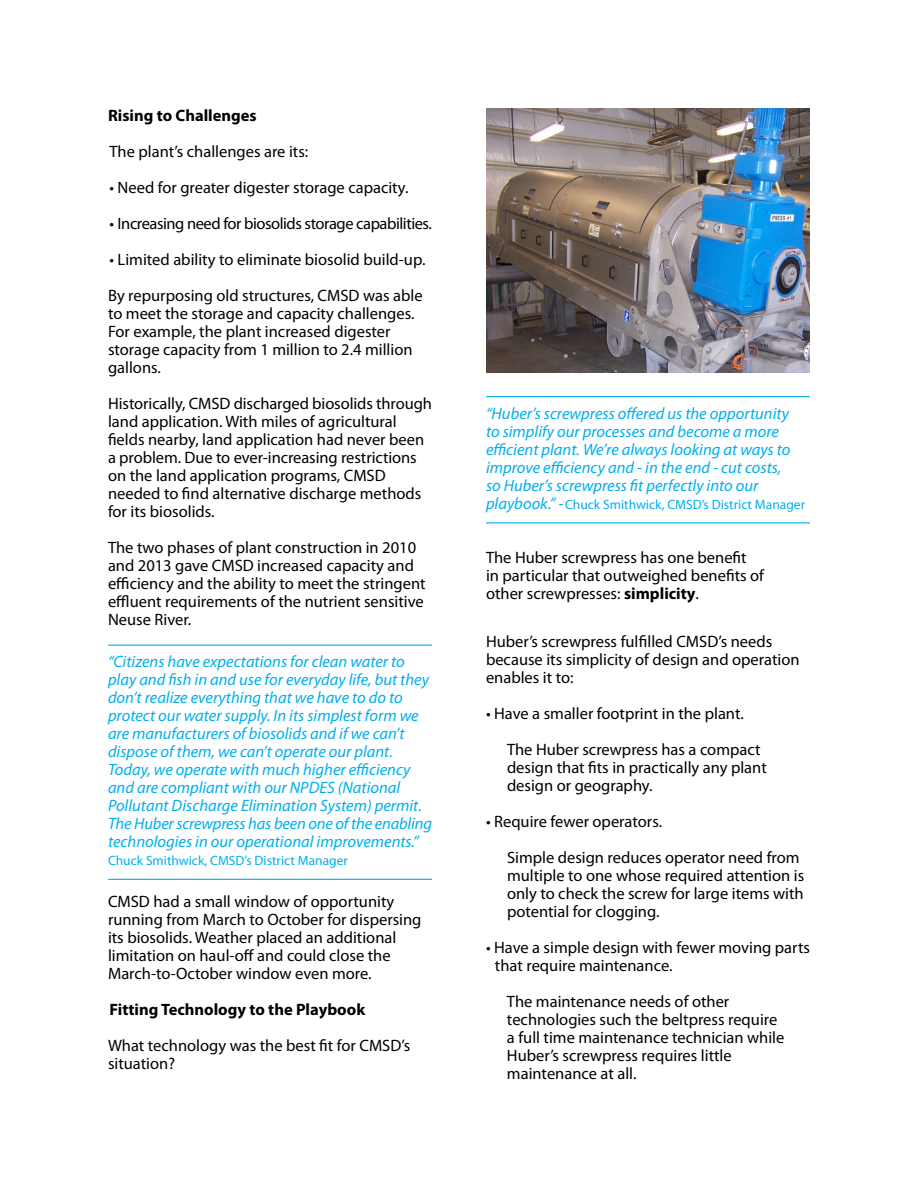
<style>
.page{position:relative;width:918px;height:1188px;background:#fff}
.page>*{position:absolute;margin:0;border:0;box-sizing:border-box;transform-origin:0 0}
.t1{font:16.5px/18px "Myriad Pro";color:#000}
.t2{font:italic 16.5px/18px "Myriad Pro";color:#00aeef}
.t3{font:700 16.5px "Myriad Pro";color:#000}
.t4{font:16.5px "Myriad Pro";letter-spacing:-.025em;color:#000}
.t5{font:13.5px "Myriad Pro";color:#00aeef}
.s1{font-style:italic;font-size:16.5px}
.s2{font-weight:700}
</style>
<div class="page">
<hr style="left:108px;top:645px;width:324px;height:1px;background:#00aeef">
<hr style="left:108px;top:879px;width:324px;height:1px;background:#00aeef">
<hr style="left:486px;top:396px;width:324px;height:1px;background:#00aeef">
<hr style="left:486px;top:522px;width:324px;height:1px;background:#00aeef">
<img style="left:486px;top:109px;width:324px;height:264px">
<p class="t3" style="left:108px;top:105px;width:150px">Rising to Challenges</p>
<p class="t1" style="left:110px;top:142px;width:200px">The plant’s challenges are its:</p>
<p class="t1" style="left:110px;top:178px;width:300px">• Need for greater digester storage capacity.</p>
<p class="t4" style="left:110px;top:214px;width:324px">• Increasing need for biosolids storage capabilities.</p>
<p class="t1" style="left:108px;top:241px;width:319px;line-height:36px">• Limited ability to eliminate biosolid build-up.<br>By repurposing old structures, CMSD was able</p>
<p class="t1" style="left:108px;top:304px;width:308px">to meet the storage and capacity challenges.<br>For example, the plant increased digester storage capacity from 1 million to 2.4 million gallons.</p>
<p class="t1" style="left:108px;top:395px;width:326px">Historically, CMSD discharged biosolids through land application. With miles of agricultural fields nearby, land application had never been a problem. Due to ever-increasing restrictions on the land application programs, CMSD needed to find alternative discharge methods for its biosolids.</p>
<p class="t1" style="left:108px;top:539px;width:319px">The two phases of plant construction in 2010 and 2013 gave CMSD increased capacity and efficiency and the ability to meet the stringent effluent requirements of the nutrient sensitive Neuse River.</p>
<p class="t2" style="left:108px;top:653px;width:326px">“Citizens have expectations for clean water to play and fish in and use for everyday life, but they don’t realize everything that we have to do to protect our water supply. In its simplest form we are manufacturers of biosolids and if we can’t dispose of them, we can’t operate our plant.<br>Today, we operate with much higher efficiency and are compliant with our NPDES (National Pollutant Discharge Elimination System) permit.<br>The Huber screwpress has been one of the enabling technologies in our operational improvements.”</p>
<p class="t5" style="left:108px;top:852px;width:241px">Chuck Smithwick, CMSD’s District Manager</p>
<p class="t1" style="left:108px;top:892px;width:315px">CMSD had a small window of opportunity running from March to October for dispersing its biosolids. Weather placed an additional limitation on haul-off and could close the March-to-October window even more.</p>
<p class="t3" style="left:110px;top:999px;width:257px">Fitting Technology to the Playbook</p>
<p class="t1" style="left:108px;top:1036px;width:304px">What technology was the best fit for CMSD’s situation?</p>
<p class="t2" style="left:486px;top:404px;width:306px">“Huber’s screwpress offered us the opportunity to simplify our processes and become a more efficient plant. We’re always looking at ways to improve efficiency and - in the end - cut costs, so Huber’s screwpress fit perfectly into our</p>
<p class="t5" style="left:486px;top:496px;width:321px"><span class="s1">playbook.” -</span> Chuck Smithwick, CMSD’s District Manager</p>
<p class="t1" style="left:486px;top:548px;width:280px">The Huber screwpress has one benefit<br>in particular that outweighed benefits of other screwpresses: <span class="s2">simplicity</span>.</p>
<p class="t1" style="left:486px;top:632px;width:315px">Huber’s screwpress fulfilled CMSD’s needs because its simplicity of design and operation enables it to:</p>
<p class="t1" style="left:507px;top:695px;width:255px;line-height:36px;text-indent:-21px">• Have a smaller footprint in the plant.<br>The Huber screwpress has a compact</p>
<p class="t1" style="left:507px;top:758px;width:261px">design that fits in practically any plant design or geography.</p>
<p class="t1" style="left:507px;top:803px;width:294px;line-height:36px;text-indent:-21px">• Require fewer operators.<br>Simple design reduces operator need from</p>
<p class="t1" style="left:507px;top:866px;width:299px;text-align:justify">multiple to one whose required attention is only to check the screw for large items with potential for clogging.</p>
<p class="t1" style="left:495px;top:938px;width:317px;text-indent:-9px">• Have a simple design with fewer moving parts that require maintenance.</p>
<p class="t1" style="left:507px;top:992px;width:279px">The maintenance needs of other technologies such the beltpress require a full time maintenance technician while Huber’s screwpress requires little maintenance at all.</p>
</div>
